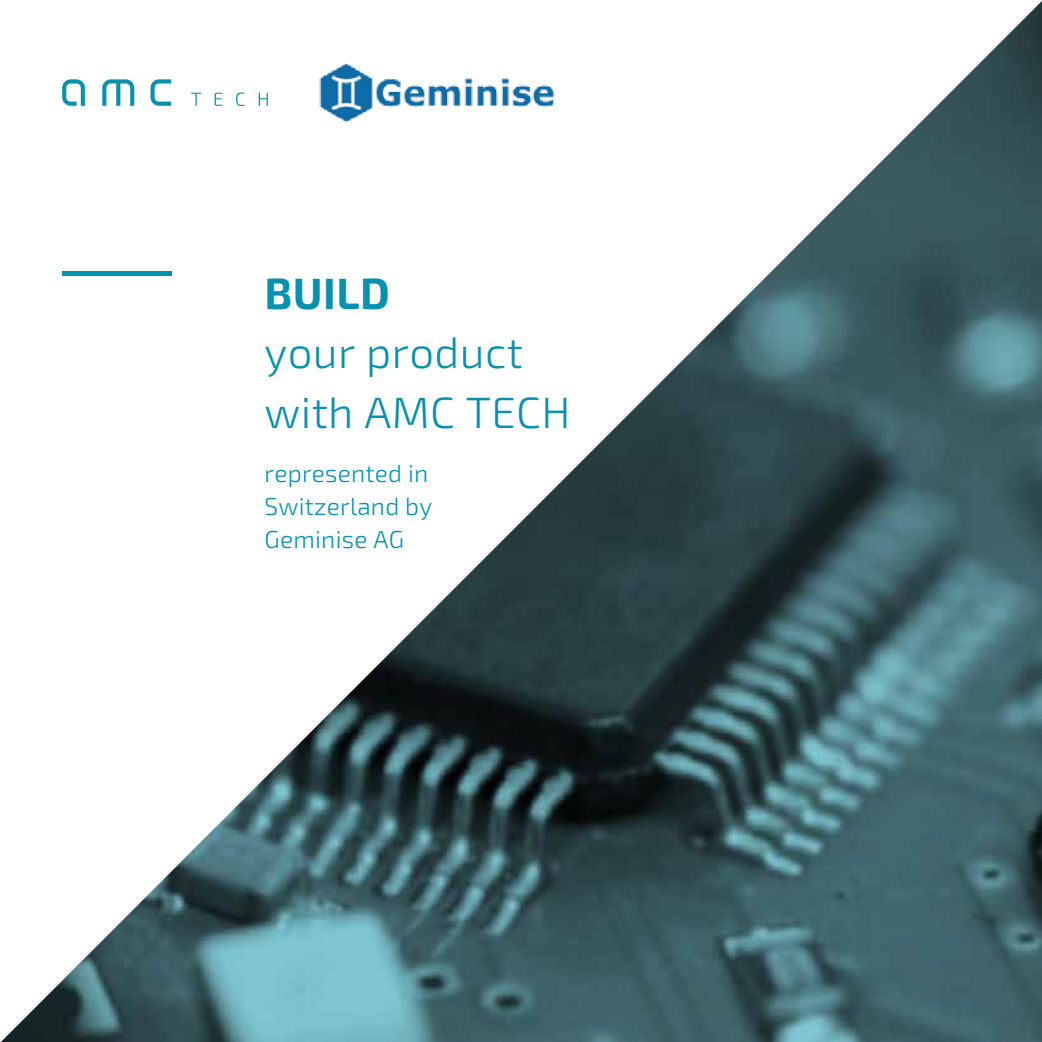
<style>
.page{position:relative;width:1042px;height:1042px;background:#fff}
.page>*{position:absolute;margin:0;border:0;box-sizing:border-box;transform-origin:0 0}
.t1{font:300 43.75px/59.5px "Exo 2";letter-spacing:.01em;color:#0891ae}
.t2{font:700 43.75px "Exo 2";letter-spacing:.01em;color:#0891ae}
.t3{font:300 24.5px/33.2px "Exo 2";letter-spacing:.01em;color:#0891ae}
</style>
<div class="page">
<img style="left:1px;top:1px;width:1041px;height:1041px">
<svg style="left:150px;top:79px;width:21px;height:27px"></svg>
<svg style="left:62px;top:79px;width:23px;height:27px"></svg>
<svg style="left:102px;top:79px;width:32px;height:27px"></svg>
<svg style="left:191px;top:93px;width:10px;height:13px"></svg>
<svg style="left:215px;top:93px;width:7px;height:13px"></svg>
<svg style="left:236px;top:92px;width:9px;height:14px"></svg>
<svg style="left:259px;top:93px;width:9px;height:13px"></svg>
<hr style="left:62px;top:271px;width:110px;height:4px;background:#0891ae">
<img style="left:316px;top:60px;width:241px;height:66px">
<h1 class="t2" style="left:265px;top:267px;width:127px">BUILD</h1>
<h1 class="t1" style="left:265px;top:324px;width:307px">your product with AMC TECH</h1>
<p class="t3" style="left:265px;top:457px;width:169px">represented in<br>Switzerland by<br>Geminise AG</p>
</div>
